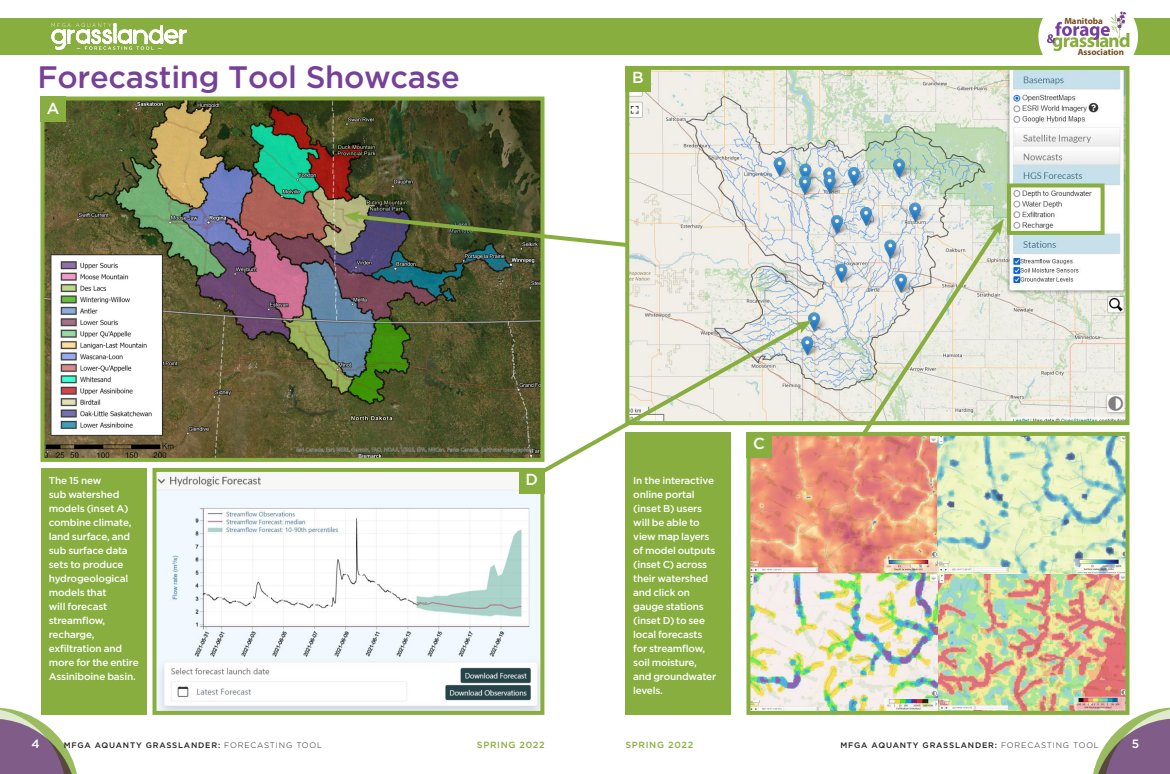
<style>
.page{position:relative;width:1170px;height:774px;background:#fff}
.page>*{position:absolute;margin:0;border:0;box-sizing:border-box;transform-origin:0 0}
.Headline{font:500 31px "Gotham";letter-spacing:-.01em;color:#774099}
.Deck{font:500 16px "Gotham";color:#fff}
.t1{font:500 12px "Gotham";color:#fff}
.Deck-2{font:500 10px/14px "Gotham";letter-spacing:-.02em;color:#fff}
.t2{font:500 9px "Gotham";letter-spacing:.075em;color:#87ae3f}
.t3{font:700 9px "Myriad Pro";color:#714c1d}
.t4{font:500 8px "Gotham";letter-spacing:.1em;color:#231f20}
.s1{font-weight:300}
</style>
<div class="page">
<img style="left:45px;top:101px;width:494px;height:356px">
<div style="left:40px;top:96px;width:504px;height:366px;border:4px solid #87ae3f"></div>
<div style="left:40px;top:96px;width:26px;height:26px;background:#87ae3f"></div>
<svg style="left:343px;top:211px;width:282px;height:41px"></svg>
<div style="left:41px;top:468px;width:106px;height:247px;background:#87ae3f"></div>
<img style="left:630px;top:71px;width:495px;height:349px">
<div style="left:625px;top:66px;width:505px;height:359px;border:4px solid #87ae3f"></div>
<div style="left:625px;top:432px;width:106px;height:283px;background:#87ae3f"></div>
<div style="left:625px;top:66px;width:26px;height:25px;background:#87ae3f"></div>
<div style="left:1007px;top:183px;width:98px;height:52px;border:4px solid #87ae3f"></div>
<img style="left:854px;top:219px;width:150px;height:213px">
<img style="left:751px;top:437px;width:374px;height:273px">
<div style="left:746px;top:432px;width:384px;height:283px;border:4px solid #87ae3f"></div>
<svg style="left:537px;top:320px;width:272px;height:157px"></svg>
<svg style="left:794px;top:320px;width:18px;height:14px"></svg>
<img style="left:157px;top:474px;width:382px;height:236px">
<div style="left:152px;top:468px;width:392px;height:247px;border:4px solid #87ae3f"></div>
<div style="left:519px;top:468px;width:25px;height:25px;background:#87ae3f"></div>
<div style="left:0;top:18px;width:1043px;height:37px;background:#87ae3f"></div>
<svg style="left:1047px;top:11px;width:123px;height:44px"></svg>
<svg style="left:1091px;top:705px;width:79px;height:69px"></svg>
<svg style="left:0;top:708px;width:77px;height:66px"></svg>
<svg style="left:51px;top:23px;width:136px;height:27px"></svg>
<p class="Headline" style="left:38px;top:59px;width:424px">Forecasting Tool Showcase</p>
<p class="Deck" style="left:47px;top:99px;width:14px">A</p>
<p class="Deck" style="left:632px;top:69px;width:13px">B</p>
<p class="Deck" style="left:525px;top:471px;width:14px">D</p>
<p class="Deck-2" style="left:49px;top:473px;width:91px">The 15 new<br>sub watershed models (inset A) combine climate, land surface, and sub surface data sets to produce hydrogeological models that<br>will forecast streamflow, recharge, exfiltration and more for the entire<br>Assiniboine basin.</p>
<p class="Deck-2" style="left:633px;top:473px;width:84px">In the interactive online portal (inset B) users will be able to view map layers of model outputs (inset C) across their watershed and click on gauge stations (inset D) to see local forecasts for streamflow, soil moisture, and groundwater levels.</p>
<p class="Deck" style="left:753px;top:435px;width:13px">C</p>
<p class="t3" style="left:1064px;top:15px;width:40px">Manitoba</p>
<p class="t3" style="left:1078px;top:46px;width:48px">Association</p>
<p class="t1" style="left:32px;top:737px;width:10px">4</p>
<p class="t4" style="left:64px;top:741px;width:260px">MFGA AQUANTY GRASSLANDER: <span class="s1">FORECASTING TOOL</span></p>
<p class="t2" style="left:477px;top:740px;width:69px">SPRING 2022</p>
<p class="t2" style="left:626px;top:740px;width:69px">SPRING 2022</p>
<p class="t4" style="left:841px;top:741px;width:260px">MFGA AQUANTY GRASSLANDER: <span class="s1">FORECASTING TOOL</span></p>
<p class="t1" style="left:1132px;top:737px;width:9px">5</p>
</div>
